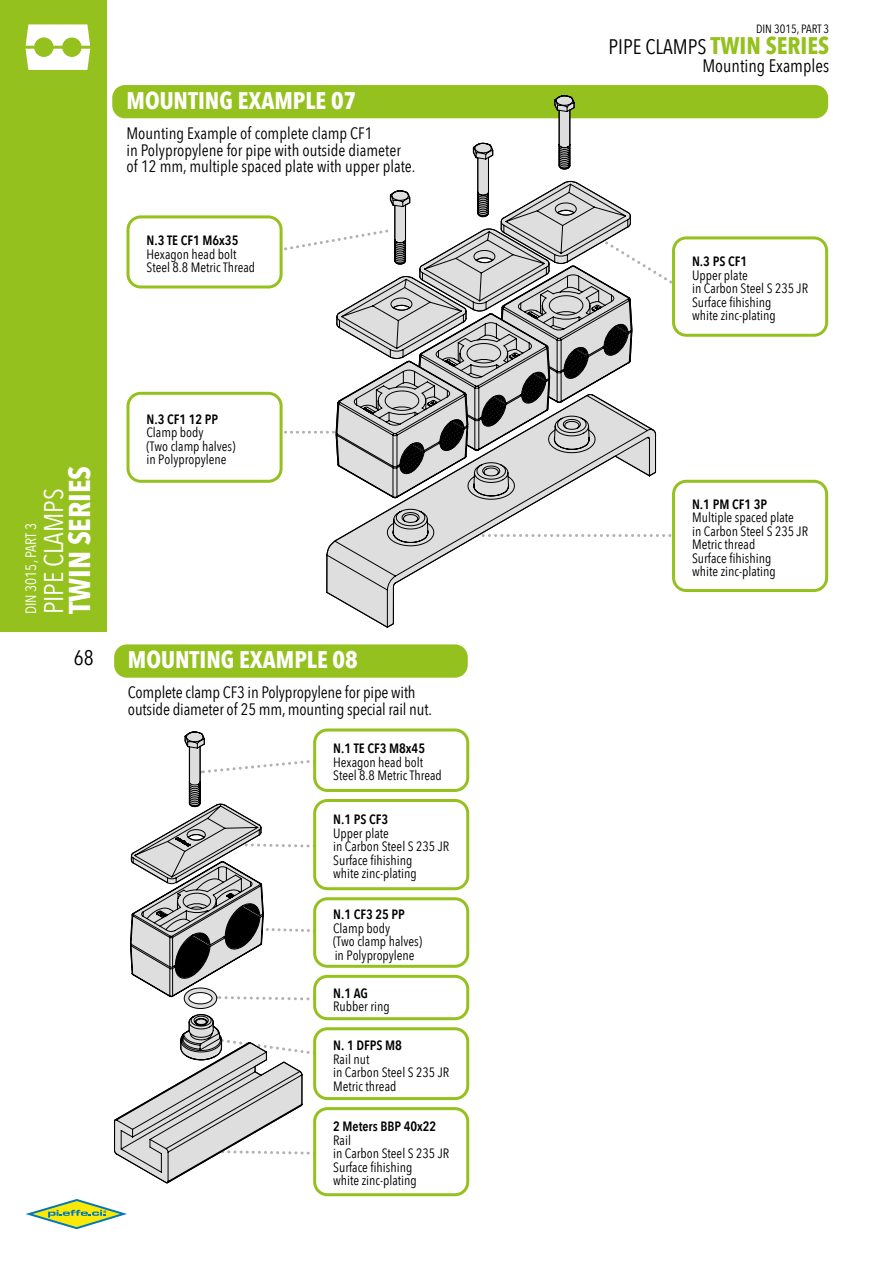
<style>
.page{position:relative;width:893px;height:1263px;background:#fff}
.page>*{position:absolute;margin:0;border:0;box-sizing:border-box;transform-origin:0 0}
.t1{font:700 30px "Avenir Next Condensed";color:#fff}
.t2{font:27px "Avenir Next Condensed";color:#fff}
.t3{font:700 24px "Avenir Next Condensed";color:#fff}
.t4{font:21px "Avenir Next Condensed";color:#000}
.t5{font:18px "Avenir Next Condensed";color:#000}
.t6{font:16.5px/16.5px "Avenir Next Condensed";color:#000}
.t7{font:15px "Avenir Next Condensed";color:#fff}
.t8{font:13.5px/13.5px "Avenir Next Condensed";color:#000}
.t9{font:600 13.5px "Avenir Next Condensed";color:#000}
.t10{font:12px "Avenir Next Condensed";color:#000}
.s1{font-weight:700;font-size:24px;color:#95c11f}
</style>
<div class="page">
<div style="left:0;top:0;width:106px;height:631px;background:#95c11f"></div>
<svg style="left:26px;top:24px;width:64px;height:46px"></svg>
<svg style="left:25px;top:1199px;width:102px;height:31px"></svg>
<svg style="left:114px;top:731px;width:199px;height:453px"></svg>
<div style="left:126px;top:215px;width:157px;height:73px;border:3px solid #95c11f;border-radius:13px"></div>
<div style="left:672px;top:236px;width:156px;height:101px;border:3px solid #95c11f;border-radius:13px"></div>
<div style="left:126px;top:392px;width:157px;height:91px;border:3px solid #95c11f;border-radius:13px"></div>
<div style="left:672px;top:480px;width:156px;height:112px;border:3px solid #95c11f;border-radius:13px"></div>
<div style="left:112px;top:85px;width:716px;height:33px;background:#95c11f;border-radius:13px"></div>
<svg style="left:326px;top:480px;width:357px;height:148px"></svg>
<svg style="left:268px;top:95px;width:414px;height:404px"></svg>
<div style="left:313px;top:728px;width:156px;height:64px;border:3px solid #95c11f;border-radius:13px"></div>
<div style="left:313px;top:799px;width:156px;height:91px;border:3px solid #95c11f;border-radius:13px"></div>
<div style="left:313px;top:897px;width:156px;height:71px;border:3px solid #95c11f;border-radius:13px"></div>
<div style="left:313px;top:975px;width:156px;height:45px;border:3px solid #95c11f;border-radius:13px"></div>
<div style="left:313px;top:1027px;width:156px;height:73px;border:3px solid #95c11f;border-radius:13px"></div>
<div style="left:313px;top:1107px;width:156px;height:89px;border:3px solid #95c11f;border-radius:13px"></div>
<div style="left:114px;top:644px;width:354px;height:34px;background:#95c11f;border-radius:13px"></div>
<h3 class="t3" style="left:126px;top:86px;width:231px">MOUNTING EXAMPLE 07</h3>
<p class="t6" style="left:126px;top:124px;width:290px">Mounting Example of complete clamp CF1<br>in Polypropylene for pipe with outside diameter of 12 mm, multiple spaced plate with upper plate.</p>
<p class="t10" style="left:756px;top:19px;width:75px">DIN 3015, PART 3</p>
<h3 class="t4" style="left:609px;top:29px;width:222px">PIPE CLAMPS <span class="s1">TWIN SERIES</span></h3>
<h3 class="t5" style="left:702px;top:51px;width:128px">Mounting Examples</h3>
<p class="t9" style="left:147px;top:229px;width:93px">N.3 TE CF1 M6x35</p>
<p class="t8" style="left:147px;top:247px;width:110px">Hexagon head bolt<br>Steel 8.8 Metric Thread</p>
<p class="t9" style="left:692px;top:250px;width:57px">N.3 PS CF1</p>
<p class="t8" style="left:692px;top:268px;width:118px">Upper plate<br>in Carbon Steel S 235 JR<br>Surface fihishing<br>white zinc-plating</p>
<h1 class="t1" style="left:61px;top:614px;width:150px;rotate:-90deg">TWIN SERIES</h1>
<h2 class="t2" style="left:30px;top:614px;width:127px;rotate:-90deg">PIPE CLAMPS</h2>
<p class="t7" style="left:18px;top:614px;width:93px;rotate:-90deg">DIN 3015, PART 3</p>
<h3 class="t4" style="left:74px;top:639px;width:21px">68</h3>
<p class="t9" style="left:147px;top:407px;width:73px">N.3 CF1 12 PP</p>
<p class="t8" style="left:147px;top:425px;width:91px">Clamp body<br>(Two clamp halves) in Polypropylene</p>
<h3 class="t3" style="left:128px;top:645px;width:231px">MOUNTING EXAMPLE 08</h3>
<p class="t6" style="left:128px;top:684px;width:305px">Complete clamp CF3 in Polypropylene for pipe with outside diameter of 25 mm, mounting special rail nut.</p>
<p class="t9" style="left:333px;top:737px;width:93px">N.1 TE CF3 M8x45</p>
<p class="t8" style="left:333px;top:755px;width:110px">Hexagon head bolt<br>Steel 8.8 Metric Thread</p>
<p class="t9" style="left:333px;top:808px;width:57px">N.1 PS CF3</p>
<p class="t8" style="left:333px;top:826px;width:118px">Upper plate<br>in Carbon Steel S 235 JR<br>Surface fihishing<br>white zinc-plating</p>
<p class="t9" style="left:333px;top:903px;width:73px">N.1 CF3 25 PP</p>
<p class="t8" style="left:333px;top:920px;width:91px">Clamp body<br>(Two clamp halves) in Polypropylene</p>
<p class="t9" style="left:333px;top:981px;width:36px">N.1 AG</p>
<p class="t8" style="left:333px;top:999px;width:58px">Rubber ring</p>
<p class="t9" style="left:333px;top:1034px;width:70px">N. 1 DFPS M8</p>
<p class="t8" style="left:333px;top:1051px;width:118px">Rail nut<br>in Carbon Steel S 235 JR<br>Metric thread</p>
<p class="t9" style="left:333px;top:1115px;width:105px">2 Meters BBP 40x22</p>
<p class="t8" style="left:333px;top:1133px;width:118px">Rail<br>in Carbon Steel S 235 JR<br>Surface fihishing<br>white zinc-plating</p>
<p class="t9" style="left:692px;top:492px;width:77px">N.1 PM CF1 3P</p>
<p class="t8" style="left:692px;top:510px;width:118px">Multiple spaced plate<br>in Carbon Steel S 235 JR<br>Metric thread<br>Surface fihishing<br>white zinc-plating</p>
</div>
